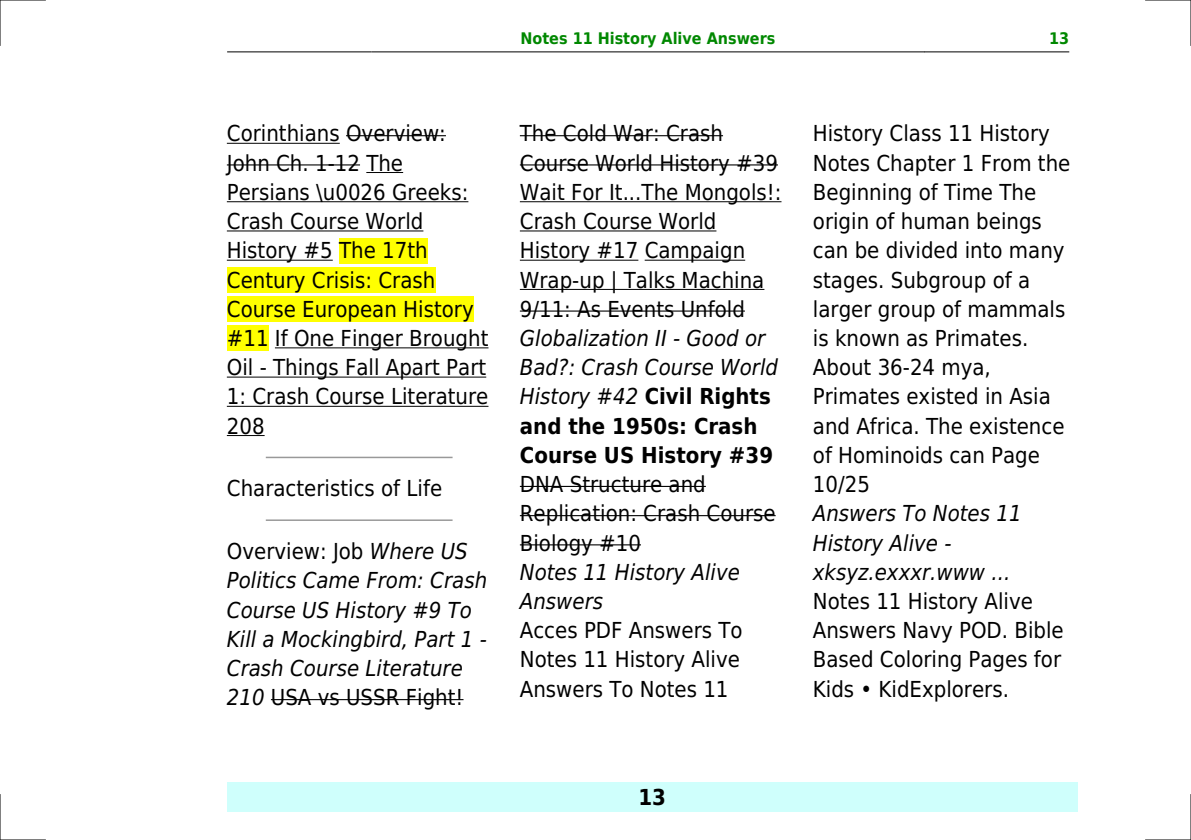
<style>
.page{position:relative;width:1191px;height:840px;background:#fff}
.page>*{position:absolute;margin:0;border:0;box-sizing:border-box;transform-origin:0 0}
.t1{font:22px/29.2px "DejaVu Sans Condensed";color:#000}
.t2{font:italic 22px/29.2px "DejaVu Sans Condensed";color:#000}
.t3{font:700 22px "DejaVu Sans Condensed";color:#000}
.t4{font:700 16px "DejaVu Sans Condensed";color:#080}
.s1{font-style:normal}
.s2{font-weight:700;font-style:normal}
</style>
<div class="page">
<hr style="left:227px;top:51px;width:144px;height:1px;background:#000">
<hr style="left:372px;top:51px;width:552px;height:1px;background:#000">
<hr style="left:924px;top:51px;width:144px;height:1px;background:#000">
<div style="left:227px;top:782px;width:850px;height:29px;background:#cffffc"></div>
<hr style="left:227px;top:143px;width:113px;height:1px;background:#000">
<hr style="left:346px;top:135px;width:100px;height:1px;background:#000">
<hr style="left:227px;top:164px;width:133px;height:1px;background:#000">
<hr style="left:366px;top:172px;width:37px;height:1px;background:#000">
<hr style="left:227px;top:201px;width:241px;height:1px;background:#000">
<hr style="left:227px;top:230px;width:196px;height:1px;background:#000">
<hr style="left:227px;top:259px;width:106px;height:1px;background:#000">
<div style="left:339px;top:238px;width:89px;height:25px;background:#ff0"></div>
<div style="left:227px;top:267px;width:208px;height:25px;background:#ff0"></div>
<div style="left:227px;top:296px;width:247px;height:26px;background:#ff0"></div>
<div style="left:227px;top:325px;width:42px;height:26px;background:#ff0"></div>
<hr style="left:275px;top:347px;width:213px;height:1px;background:#000">
<hr style="left:227px;top:376px;width:259px;height:1px;background:#000">
<hr style="left:227px;top:405px;width:261px;height:1px;background:#000">
<hr style="left:227px;top:435px;width:38px;height:1px;background:#000">
<hr style="left:266px;top:456px;width:186px;height:2px;background:#999">
<hr style="left:266px;top:519px;width:186px;height:1px;background:#999">
<hr style="left:271px;top:698px;width:192px;height:1px;background:#000">
<hr style="left:520px;top:135px;width:203px;height:1px;background:#000">
<hr style="left:520px;top:164px;width:258px;height:1px;background:#000">
<hr style="left:520px;top:201px;width:261px;height:1px;background:#000">
<hr style="left:520px;top:230px;width:196px;height:1px;background:#000">
<hr style="left:520px;top:259px;width:118px;height:1px;background:#000">
<hr style="left:644px;top:259px;width:101px;height:1px;background:#000">
<hr style="left:520px;top:289px;width:244px;height:1px;background:#000">
<hr style="left:520px;top:310px;width:225px;height:1px;background:#000">
<hr style="left:520px;top:485px;width:186px;height:1px;background:#000">
<hr style="left:520px;top:515px;width:255px;height:1px;background:#000">
<hr style="left:520px;top:544px;width:121px;height:1px;background:#000">
<hr style="left:0;top:0;width:45px;height:1px;background:#000">
<hr style="left:1145px;top:0;width:46px;height:1px;background:#000">
<hr style="left:0;top:839px;width:45px;height:1px;background:#000">
<hr style="left:1145px;top:839px;width:46px;height:1px;background:#000">
<hr style="left:0;top:0;width:1px;height:45px;background:#000">
<hr style="left:0;top:794px;width:1px;height:45px;background:#000">
<hr style="left:1190px;top:0;width:1px;height:45px;background:#000">
<hr style="left:1190px;top:794px;width:1px;height:45px;background:#000">
<p class="t4" style="left:520px;top:29px;width:256px">Notes 11 History Alive Answers</p>
<p class="t4" style="left:1049px;top:29px;width:22px">13</p>
<p class="t1" style="left:227px;top:119px;width:263px">Corinthians Overview:<br>John Ch. 1-12 The<br>Persians \u0026 Greeks:<br>Crash Course World<br>History #5 The 17th<br>Century Crisis: Crash<br>Course European History #11 If One Finger Brought<br>Oil - Things Fall Apart Part<br>1: Crash Course Literature<br>208</p>
<p class="t1" style="left:227px;top:474px;width:217px">Characteristics of Life</p>
<p class="t2" style="left:227px;top:536px;width:262px"><span class="s1">Overview: Job</span> Where US<br>Politics Came From: Crash<br>Course US History #9 To<br>Kill a Mockingbird, Part 1 -<br>Crash Course Literature<br>210 <span class="s1">USA vs USSR Fight!</span></p>
<p class="t1" style="left:520px;top:119px;width:263px">The Cold War: Crash<br>Course World History #39<br>Wait For It...The Mongols!:<br>Crash Course World<br>History #17 Campaign<br>Wrap-up | Talks Machina<br>9/11: As Events Unfold</p>
<p class="t2" style="left:520px;top:323px;width:260px">Globalization II - Good or<br>Bad?: Crash Course World<br>History #42 <span class="s2">Civil Rights and the 1950s: Crash<br>Course US History #39</span></p>
<p class="t1" style="left:520px;top:469px;width:257px">DNA Structure and<br>Replication: Crash Course<br>Biology #10</p>
<p class="t2" style="left:520px;top:557px;width:222px">Notes 11 History Alive<br>Answers</p>
<p class="t1" style="left:520px;top:615px;width:224px;text-align:justify">Acces PDF Answers To Notes 11 History Alive Answers To Notes 11</p>
<p class="t1" style="left:813px;top:119px;width:259px">History Class 11 History<br>Notes Chapter 1 From the<br>Beginning of Time The origin of human beings can be divided into many stages. Subgroup of a larger group of mammals is known as Primates.<br>About 36-24 mya,<br>Primates existed in Asia and Africa. The existence of Hominoids can Page<br>10/25</p>
<p class="t2" style="left:813px;top:499px;width:210px">Answers To Notes 11<br>History Alive - xksyz.exxxr.www ...</p>
<p class="t1" style="left:813px;top:586px;width:252px">Notes 11 History Alive<br>Answers Navy POD. Bible<br>Based Coloring Pages for<br>Kids KidExplorers.</p>
<p class="t3" style="left:638px;top:783px;width:29px">13</p>
</div>
